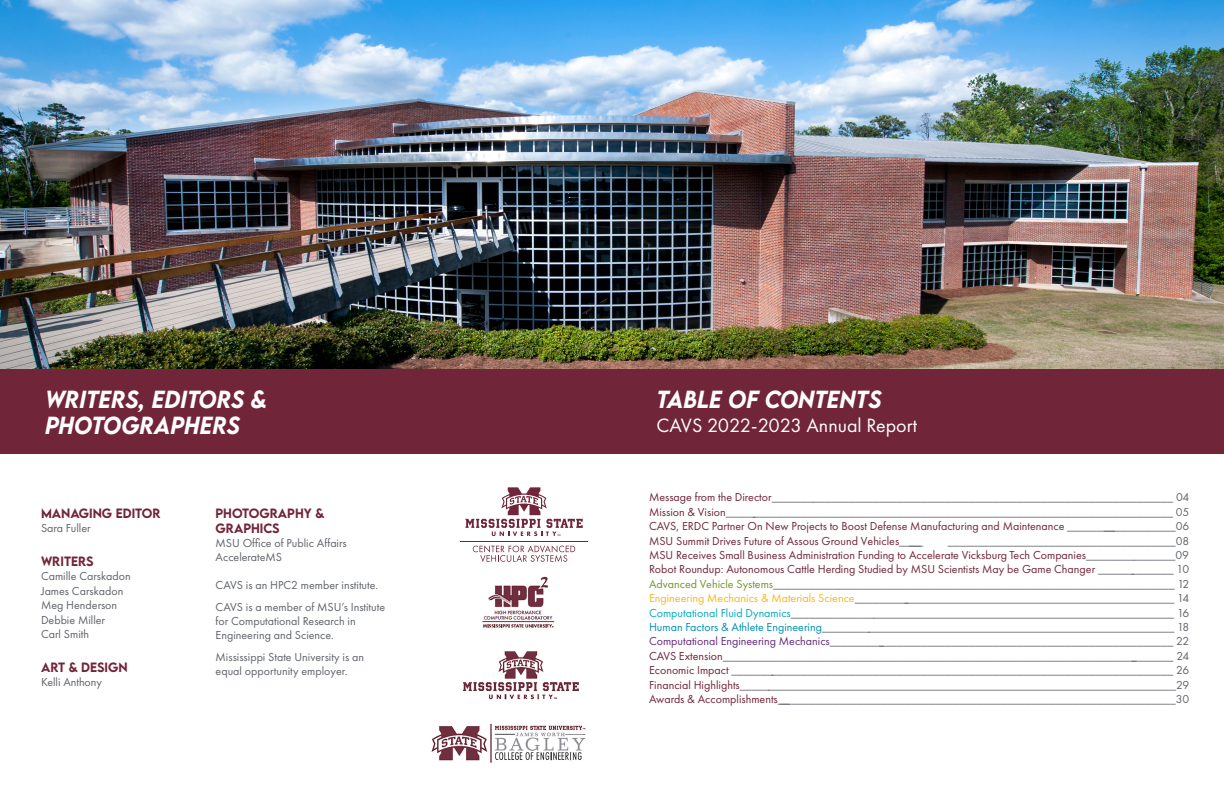
<style>
.page{position:relative;width:1224px;height:792px;background:#fff}
.page>*{position:absolute;margin:0;border:0;box-sizing:border-box;transform-origin:0 0}
.t1{font:italic 500 22px/26.4px "LEMONMILK";color:#fff}
.t2{font:20px "Futura PT";color:#fff}
.t3{font:12px/14.4px "Futura PT";color:#5f6369}
.t4{font:12px/14.3px "Futura PT";color:#712539}
.t5{font:500 12px/14.4px "LEMONMILK";color:#712539}
.t6{font:12px "Futura PT";color:#fcb61c}
.t7{font:12px "Futura PT";color:#642a7d}
.s1{color:#712539}
.s2{color:#5f6369}
.s3{color:#76952c}
.s4{color:#00acbc}
.s5{color:#008fb3}
</style>
<div class="page">
<img style="left:0;top:0;width:1224px;height:369px">
<div style="left:0;top:369px;width:1224px;height:85px;background:#712539"></div>
<img style="left:482px;top:576px;width:73px;height:52px">
<img style="left:463px;top:651px;width:116px;height:49px">
<img style="left:431px;top:723px;width:155px;height:40px">
<svg style="left:473px;top:545px;width:102px;height:17px"></svg>
<hr style="left:461px;top:541px;width:127px;height:1px;background:#712539">
<svg style="left:466px;top:487px;width:117px;height:49px"></svg>
<p class="t1" style="left:45px;top:386px;width:224px">WRITERS, EDITORS &amp;<br>PHOTOGRAPHERS</p>
<p class="t5" style="left:41px;top:506px;width:121px">MANAGING EDITOR</p>
<p class="t3" style="left:41px;top:521px;width:51px">Sara Fuller</p>
<p class="t5" style="left:41px;top:554px;width:54px">WRITERS</p>
<p class="t3" style="left:41px;top:569px;width:91px">Camille Carskadon</p>
<p class="t3" style="left:41px;top:584px;width:84px">James Carskadon</p>
<p class="t3" style="left:41px;top:598px;width:78px">Meg Henderson</p>
<p class="t3" style="left:41px;top:612px;width:66px">Debbie Miller</p>
<p class="t3" style="left:41px;top:627px;width:50px">Carl Smith</p>
<p class="t5" style="left:41px;top:660px;width:88px">ART &amp; DESIGN</p>
<p class="t3" style="left:41px;top:675px;width:62px">Kelli Anthony</p>
<p class="t5" style="left:216px;top:506px;width:110px">PHOTOGRAPHY &amp;<br>GRAPHICS</p>
<p class="t3" style="left:216px;top:536px;width:133px">MSU Office of Public Affairs<br>AccelerateMS</p>
<p class="t3" style="left:216px;top:578px;width:164px">CAVS is an HPC2 member institute.</p>
<p class="t3" style="left:216px;top:599px;width:171px">CAVS is a member of MSU’s Institute for Computational Research in<br>Engineering and Science.</p>
<p class="t3" style="left:216px;top:650px;width:150px">Mississippi State University is an equal opportunity employer.</p>
<p class="t1" style="left:657px;top:386px;width:226px">TABLE OF CONTENTS</p>
<p class="t2" style="left:657px;top:413px;width:262px">CAVS 2022-2023 Annual Report</p>
<p class="t3" style="left:649px;top:490px;width:542px"><span class="s1">Message from the Director</span>___________________________________________________________________ 04</p>
<p class="t3" style="left:753px;top:504px;width:438px">______________________________________________________________________ 05</p>
<p class="t4" style="left:649px;top:519px;width:542px">CAVS, ERDC Partner On New Projects to Boost Defense Manufacturing and Maintenance <span class="s2">__________________06</span></p>
<p class="t3" style="left:948px;top:533px;width:243px">______________________________________08</p>
<p class="t3" style="left:1132px;top:562px;width:59px">_______ 10</p>
<p class="t3" style="left:649px;top:576px;width:542px"><span class="s3">Advanced Vehicle Systems</span>___________________________________________________________________ 12</p>
<p class="t3" style="left:905px;top:591px;width:286px">_____________________________________________ 14</p>
<p class="t3" style="left:649px;top:605px;width:542px"><span class="s4">Computational Fluid Dynamics</span>________________________________________________________________ 16</p>
<p class="t3" style="left:649px;top:620px;width:542px"><span class="s5">Human Factors &amp; Athlete Engineering</span>___________________________________________________________ 18</p>
<p class="t3" style="left:879px;top:634px;width:311px">_________________________________________________ 22</p>
<p class="t3" style="left:649px;top:648px;width:542px"><span class="s1">CAVS Extension</span>___________________________________________________________________________ 24</p>
<p class="t3" style="left:771px;top:663px;width:419px">___________________________________________________________________ 26</p>
<p class="t3" style="left:649px;top:677px;width:542px"><span class="s1">Financial Highlights</span>_________________________________________________________________________29</p>
<p class="t3" style="left:780px;top:692px;width:411px">__________________________________________________________________30</p>
<p class="t4" style="left:649px;top:505px;width:108px">Mission &amp; Vision<span class="s2">_____</span></p>
<p class="t4" style="left:649px;top:533px;width:276px">MSU Summit Drives Future of Assous Ground Vehicles<span class="s2">____</span></p>
<p class="t4" style="left:649px;top:533px;width:542px;text-indent:260px"><span class="s2">__<br></span>MSU Receives Small Business Administration Funding to Accelerate Vicksburg Tech Companies<span class="s2">_______________09<br></span>Robot Roundup: Autonomous Cattle Herding Studied by MSU Scientists May be Game Changer <span class="s2">______</span></p>
<p class="t6" style="left:649px;top:591px;width:261px">Engineering Mechanics &amp; Materials Science<span class="s2">_________</span></p>
<p class="t7" style="left:649px;top:634px;width:236px">Computational Engineering Mechanics<span class="s2">_________</span></p>
<p class="t4" style="left:649px;top:663px;width:126px">Economic Impact <span class="s2">_______</span></p>
<p class="t4" style="left:649px;top:692px;width:142px">Awards &amp; Accomplishments<span class="s2">__</span></p>
</div>
